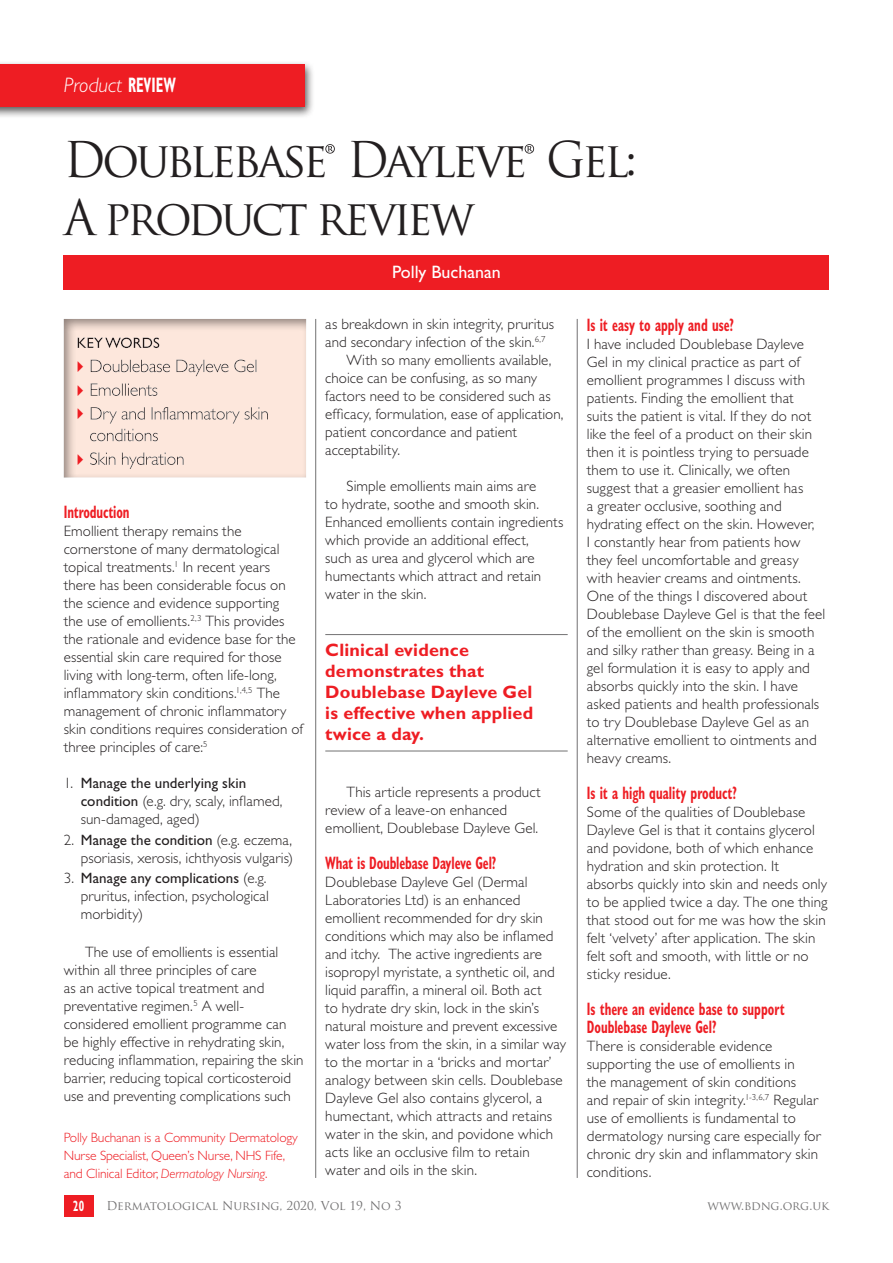
<style>
.page{position:relative;width:893px;height:1263px;background:#fff}
.page>*{position:absolute;margin:0;border:0;box-sizing:border-box;transform-origin:0 0}
.t1{font:48px/58.5px "Trajan Pro";letter-spacing:-.07em;color:#231f20;scale:.95 1}
.t2{font:italic 300 21px "Gill Sans Std";color:#fff}
.t3{font:700 condensed 18px/18px "Gill Sans Std";color:#ee1d23;scale:.7 1}
.t4{font:700 18px/21px "Gill Sans Std";letter-spacing:.01em;color:#ee1d23}
.t5{font:18px "Gill Sans Std";color:#fff}
.t6{font:300 15px/18px "Gill Sans Std";letter-spacing:.01em;color:#231f20}
.t7{font:700 condensed 15px "Gill Sans Std";color:#fff;scale:.7 1}
.t8{font:300 13.5px/18px "Gill Sans Std";letter-spacing:-.01em;color:#ee1d23}
.t9{font:12px "Trajan Pro";letter-spacing:-.005em;color:#727172}
.s1{font-weight:700;font-style:normal;font-stretch:condensed}
.s2{font-size:54px}
.s3{font-weight:400}
.s4{font-style:italic}
</style>
<div class="page">
<div style="left:0;top:60px;width:315px;height:59px;background:#231f20;opacity:.75"></div>
<div style="left:0;top:64px;width:305px;height:42px;background:#ee1d23"></div>
<div style="left:64px;top:1195px;width:30px;height:21px;background:#ee1d23"></div>
<div style="left:64px;top:255px;width:765px;height:34px;background:#ee1d23"></div>
<hr style="left:325px;top:634px;width:243px;height:1px;background:#727172">
<hr style="left:325px;top:751px;width:243px;height:1px;background:#727172">
<hr style="left:315px;top:319px;width:1px;height:859px;background:#727172">
<hr style="left:577px;top:319px;width:1px;height:859px;background:#727172">
<svg style="left:64px;top:319px;width:242px;height:159px;background:#f0dbd1"></svg>
<h2 class="t2" style="left:64px;top:73px;width:114px">Product <span class="s1">REVIEW</span></h2>
<h1 class="t1" style="left:64px;top:130px;width:605px">Doublebase<span class="s2">®</span> Dayleve<span class="s2">®</span> Gel:<br>A product review</h1>
<p class="t5" style="left:392px;top:262px;width:110px">Polly Buchanan</p>
<p class="t3" style="left:64px;top:503px;width:95px">Introduction</p>
<p class="t6" style="left:64px;top:522px;width:241px">Emollient therapy remains the cornerstone of many dermatological topical treatments.<sup>1</sup> In recent years there has been considerable focus on the science and evidence supporting<br>the use of emollients.<sup>2,3</sup> This provides the rationale and evidence base for the essential skin care required for those living with long-term, often life-long, inflammatory skin conditions.<sup>1,4,5</sup> The management of chronic inflammatory skin conditions requires consideration of three principles of care:<sup>5</sup></p>
<p class="t6" style="left:81px;top:774px;width:203px;text-indent:-17px">1. <span class="s3">Manage the underlying skin condition</span> (e.g. dry, scaly, inflamed, sun-damaged, aged)</p>
<p class="t6" style="left:64px;top:831px;width:231px;text-align:right">2. <span class="s3">Manage the condition</span> (e.g. eczema, psoriasis, xerosis, ichthyosis vulgaris)</p>
<p class="t6" style="left:81px;top:869px;width:190px;text-indent:-17px">3. <span class="s3">Manage any complications</span> (e.g. pruritus, infection, psychological morbidity)</p>
<p class="t6" style="left:64px;top:943px;width:241px;text-indent:21px">The use of emollients is essential within all three principles of care<br>as an active topical treatment and preventative regimen.<sup>5</sup> A well&shy;considered emollient programme can be highly effective in rehydrating skin, reducing inflammation, repairing the skin barrier, reducing topical corticosteroid use and preventing complications such</p>
<p class="t8" style="left:64px;top:1128px;width:235px">Polly Buchanan is a Community Dermatology<br>Nurse Specialist, Queen’s Nurse, NHS Fife, and Clinical Editor, <span class="s4">Dermatology Nursing</span>.</p>
<p class="t6" style="left:325px;top:315px;width:230px">as breakdown in skin integrity, pruritus</p>
<p class="t6" style="left:325px;top:333px;width:222px">and secondary infection of the skin.<sup>6,7</sup></p>
<p class="t6" style="left:347px;top:351px;width:206px">With so many emollients available,</p>
<p class="t6" style="left:325px;top:369px;width:213px">choice can be confusing, as so many</p>
<p class="t6" style="left:325px;top:387px;width:227px">factors need to be considered such as</p>
<p class="t6" style="left:325px;top:405px;width:240px">efficacy, formulation, ease of application,</p>
<p class="t6" style="left:325px;top:423px;width:193px">patient concordance and patient</p>
<p class="t6" style="left:325px;top:441px;width:76px">acceptability.</p>
<p class="t6" style="left:325px;top:477px;width:239px;text-indent:21px">Simple emollients main aims are<br>to hydrate, soothe and smooth skin.<br>Enhanced emollients contain ingredients which provide an additional effect,<br>such as urea and glycerol which are humectants which attract and retain water in the skin.</p>
<p class="t4" style="left:325px;top:639px;width:209px">Clinical evidence demonstrates that<br>Doublebase Dayleve Gel is effective when applied twice a day.</p>
<p class="t6" style="left:325px;top:783px;width:217px;text-indent:21px">This article represents a product review of a leave-on enhanced emollient, Doublebase Dayleve Gel.</p>
<p class="t3" style="left:325px;top:854px;width:246px">What is Doublebase Dayleve Gel?</p>
<p class="t6" style="left:325px;top:873px;width:242px">Doublebase Dayleve Gel (Dermal Laboratories Ltd) is an enhanced emollient recommended for dry skin conditions which may also be inflamed and itchy. The active ingredients are isopropyl myristate, a synthetic oil, and liquid paraffin, a mineral oil. Both act<br>to hydrate dry skin, lock in the skin’s natural moisture and prevent excessive water loss from the skin, in a similar way to the mortar in a ‘bricks and mortar’ analogy between skin cells. Doublebase Dayleve Gel also contains glycerol, a humectant, which attracts and retains water in the skin, and povidone which acts like an occlusive film to retain water and oils in the skin.</p>
<p class="t3" style="left:587px;top:316px;width:212px">Is it easy to apply and use?</p>
<p class="t6" style="left:587px;top:335px;width:240px">I have included Doublebase Dayleve Gel in my clinical practice as part of emollient programmes I discuss with patients. Finding the emollient that<br>suits the patient is vital. If they do not like the feel of a product on their skin then it is pointless trying to persuade them to use it. Clinically, we often suggest that a greasier emollient has<br>a greater occlusive, soothing and hydrating effect on the skin. However,<br>I constantly hear from patients how they feel uncomfortable and greasy with heavier creams and ointments.<br>One of the things I discovered about Doublebase Dayleve Gel is that the feel of the emollient on the skin is smooth and silky rather than greasy. Being in a gel formulation it is easy to apply and absorbs quickly into the skin. I have asked patients and health professionals to try Doublebase Dayleve Gel as an alternative emollient to ointments and heavy creams.</p>
<p class="t3" style="left:587px;top:784px;width:216px">Is it a high quality product?</p>
<p class="t6" style="left:587px;top:803px;width:242px">Some of the qualities of Doublebase Dayleve Gel is that it contains glycerol and povidone, both of which enhance hydration and skin protection. It absorbs quickly into skin and needs only to be applied twice a day. The one thing that stood out for me was how the skin felt ‘velvety’ after application. The skin felt soft and smooth, with little or no sticky residue.</p>
<p class="t3" style="left:587px;top:1000px;width:284px">Is there an evidence base to support<br>Doublebase Dayleve Gel?</p>
<p class="t6" style="left:587px;top:1037px;width:236px">There is considerable evidence supporting the use of emollients in<br>the management of skin conditions and repair of skin integrity.<sup>1-3,6,7</sup> Regular use of emollients is fundamental to dermatology nursing care especially for chronic dry skin and inflammatory skin conditions.</p>
<p class="t7" style="left:73px;top:1197px;width:17px">20</p>
<p class="t9" style="left:106px;top:1198px;width:297px">Dermatological Nursing, 2020, Vol 19, No 3</p>
<p class="t9" style="left:707px;top:1198px;width:123px">www.bdng.org.uk</p>
</div>
